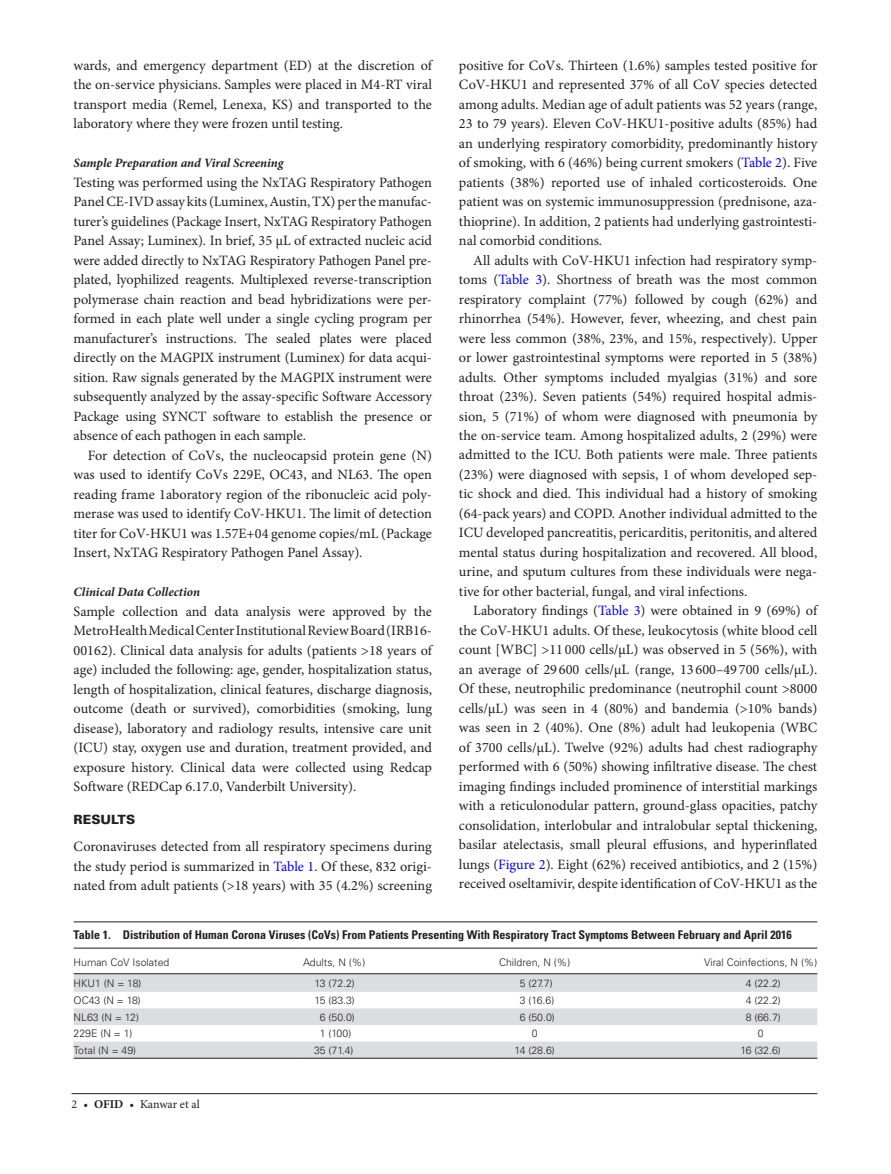
<style>
.page{position:relative;width:891px;height:1174px;background:#fff}
.page>*{position:absolute;margin:0;border:0;box-sizing:border-box;transform-origin:0 0}
.t1{font:14.25px/19.5px "Minion Pro";color:#231f20;text-align:justify}
.t2{font:italic 700 12.75px "Minion Pro";letter-spacing:-.005em;color:#231f20}
.t3{font:900 12.75px "Univers LT Std";color:#231f20}
.t4{font:700 condensed 12px "Univers LT Std";color:#231f20}
.t5{font:12px "Minion Pro";letter-spacing:-.01em;color:#231f20}
.t6{font:300 10.5px "Univers LT Std";color:#231f20}
.s1{color:#00f}
.s2{font-weight:700}
</style>
<div class="page">
<hr style="left:72px;top:1093px;width:745px;height:1px;background:#231f20">
<hr style="left:74px;top:921px;width:743px;height:1px;background:#231f20">
<div style="left:74px;top:974px;width:743px;height:18px;background:#dcdddf"></div>
<svg style="left:74px;top:1008px;width:743px;height:50px"></svg>
<hr style="left:74px;top:948px;width:229px;height:1px;background:#231f20">
<hr style="left:303px;top:948px;width:196px;height:1px;background:#231f20">
<hr style="left:499px;top:948px;width:205px;height:1px;background:#231f20">
<hr style="left:704px;top:948px;width:113px;height:1px;background:#231f20">
<hr style="left:74px;top:1058px;width:229px;height:1px;background:#231f20">
<hr style="left:303px;top:1058px;width:196px;height:1px;background:#231f20">
<hr style="left:499px;top:1058px;width:205px;height:1px;background:#231f20">
<hr style="left:704px;top:1058px;width:113px;height:1px;background:#231f20">
<hr style="left:74px;top:973px;width:229px;height:1px;background:#231f20">
<hr style="left:303px;top:973px;width:196px;height:1px;background:#231f20">
<hr style="left:499px;top:973px;width:205px;height:1px;background:#231f20">
<hr style="left:704px;top:973px;width:113px;height:1px;background:#231f20">
<p class="t1" style="left:459px;top:55px;width:360px">positive for CoVs. Thirteen (1.6%) samples tested positive for CoV-HKU1 and represented 37% of all CoV species detected among adults. Median age of adult patients was 52 years (range, 23 to 79 years). Eleven CoV-HKU1-positive adults (85%) had an underlying respiratory comorbidity, predominantly history of smoking, with 6 (46%) being current smokers (<span class="s1">Table 2</span>). Five patients (38%) reported use of inhaled corticosteroids. One patient was on systemic immunosuppression (prednisone, aza&shy;thioprine). In addition, 2 patients had underlying gastrointesti&shy;nal comorbid conditions.</p>
<p class="t1" style="left:459px;top:250px;width:360px;text-indent:14px">All adults with CoV-HKU1 infection had respiratory symp&shy;toms (<span class="s1">Table 3</span>). Shortness of breath was the most common respiratory complaint (77%) followed by cough (62%) and rhinorrhea (54%). However, fever, wheezing, and chest pain were less common (38%, 23%, and 15%, respectively). Upper or lower gastrointestinal symptoms were reported in 5 (38%) adults. Other symptoms included myalgias (31%) and sore throat (23%). Seven patients (54%) required hospital admis&shy;sion, 5 (71%) of whom were diagnosed with pneumonia by the on-service team. Among hospitalized adults, 2 (29%) were admitted to the ICU. Both patients were male. Three patients (23%) were diagnosed with sepsis, 1 of whom developed sep&shy;tic shock and died. This individual had a history of smoking (64-pack years) and COPD. Another individual admitted to the ICU developed pancreatitis, pericarditis, peritonitis, and altered mental status during hospitalization and recovered. All blood, urine, and sputum cultures from these individuals were nega&shy;tive for other bacterial, fungal, and viral infections.</p>
<p class="t1" style="left:459px;top:601px;width:360px;text-indent:14px">Laboratory findings (<span class="s1">Table 3</span>) were obtained in 9 (69%) of the CoV-HKU1 adults. Of these, leukocytosis (white blood cell count [WBC] &gt;11 000 cells/µL) was observed in 5 (56%), with an average of 29 600 cells/µL (range, 13 600–49 700 cells/µL).<br>Of these, neutrophilic predominance (neutrophil count &gt;8000 cells/µL) was seen in 4 (80%) and bandemia (&gt;10% bands) was seen in 2 (40%). One (8%) adult had leukopenia (WBC of 3700 cells/µL). Twelve (92%) adults had chest radiography performed with 6 (50%) showing infiltrative disease. The chest imaging findings included prominence of interstitial markings with a reticulonodular pattern, ground-glass opacities, patchy consolidation, interlobular and intralobular septal thickening, basilar atelectasis, small pleural effusions, and hyperinflated lungs (<span class="s1">Figure 2</span>). Eight (62%) received antibiotics, and 2 (15%) received oseltamivir, despite identification of CoV-HKU1 as the</p>
<p class="t4" style="left:74px;top:927px;width:720px">Table 1. Distribution of Human Corona Viruses (CoVs) From Patients Presenting With Respiratory Tract Symptoms Between February and April 2016</p>
<p class="t6" style="left:74px;top:956px;width:97px">Human CoV Isolated</p>
<p class="t6" style="left:303px;top:956px;width:64px">Adults, N (%)</p>
<p class="t6" style="left:499px;top:956px;width:73px">Children, N (%)</p>
<p class="t6" style="left:704px;top:956px;width:115px">Viral Coinfections, N (%)</p>
<p class="t6" style="left:74px;top:977px;width:69px">HKU1 (N = 18)</p>
<p class="t6" style="left:315px;top:977px;width:42px">13 (72.2)</p>
<p class="t6" style="left:520px;top:977px;width:34px">5 (27.7)</p>
<p class="t6" style="left:746px;top:977px;width:37px">4 (22.2)</p>
<p class="t6" style="left:74px;top:994px;width:69px">OC43 (N = 18)</p>
<p class="t6" style="left:315px;top:994px;width:42px">15 (83.3)</p>
<p class="t6" style="left:520px;top:994px;width:36px">3 (16.6)</p>
<p class="t6" style="left:746px;top:994px;width:37px">4 (22.2)</p>
<p class="t6" style="left:74px;top:1010px;width:67px">NL63 (N = 12)</p>
<p class="t6" style="left:320px;top:1010px;width:37px">6 (50.0)</p>
<p class="t6" style="left:520px;top:1010px;width:37px">6 (50.0)</p>
<p class="t6" style="left:746px;top:1010px;width:37px">8 (66.7)</p>
<p class="t6" style="left:74px;top:1027px;width:60px">229E (N = 1)</p>
<p class="t6" style="left:320px;top:1027px;width:33px">1 (100)</p>
<p class="t6" style="left:532px;top:1027px;width:7px">0</p>
<p class="t6" style="left:758px;top:1027px;width:7px">0</p>
<p class="t6" style="left:74px;top:1044px;width:64px">Total (N = 49)</p>
<p class="t6" style="left:314px;top:1044px;width:41px">35 (71.4)</p>
<p class="t6" style="left:514px;top:1044px;width:42px">14 (28.6)</p>
<p class="t6" style="left:741px;top:1044px;width:42px">16 (32.6)</p>
<p class="t1" style="left:74px;top:55px;width:360px">wards, and emergency department (ED) at the discretion of the on-service physicians. Samples were placed in M4-RT viral transport media (Remel, Lenexa, KS) and transported to the laboratory where they were frozen until testing.</p>
<p class="t2" style="left:74px;top:154px;width:211px">Sample Preparation and Viral Screening</p>
<p class="t1" style="left:74px;top:172px;width:360px">Testing was performed using the NxTAG Respiratory Pathogen Panel CE-IVD assay kits (Luminex, Austin, TX) per the manufac&shy;turer’s guidelines (Package Insert, NxTAG Respiratory Pathogen Panel Assay; Luminex). In brief, 35 µL of extracted nucleic acid were added directly to NxTAG Respiratory Pathogen Panel pre&shy;plated, lyophilized reagents. Multiplexed reverse-transcription polymerase chain reaction and bead hybridizations were per&shy;formed in each plate well under a single cycling program per manufacturer’s instructions. The sealed plates were placed directly on the MAGPIX instrument (Luminex) for data acqui&shy;sition. Raw signals generated by the MAGPIX instrument were subsequently analyzed by the assay-specific Software Accessory Package using SYNCT software to establish the presence or absence of each pathogen in each sample.</p>
<p class="t1" style="left:74px;top:445px;width:360px;text-indent:14px">For detection of CoVs, the nucleocapsid protein gene (N) was used to identify CoVs 229E, OC43, and NL63. The open reading frame 1aboratory region of the ribonucleic acid poly&shy;merase was used to identify CoV-HKU1. The limit of detection titer for CoV-HKU1 was 1.57E+04 genome copies/mL (Package Insert, NxTAG Respiratory Pathogen Panel Assay).</p>
<p class="t2" style="left:74px;top:583px;width:128px">Clinical Data Collection</p>
<p class="t1" style="left:74px;top:601px;width:360px">Sample collection and data analysis were approved by the MetroHealth Medical Center Institutional Review Board (IRB16- 00162). Clinical data analysis for adults (patients &gt;18 years of age) included the following: age, gender, hospitalization status, length of hospitalization, clinical features, discharge diagnosis, outcome (death or survived), comorbidities (smoking, lung disease), laboratory and radiology results, intensive care unit (ICU) stay, oxygen use and duration, treatment provided, and exposure history. Clinical data were collected using Redcap Software (REDCap 6.17.0, Vanderbilt University).</p>
<p class="t3" style="left:74px;top:812px;width:63px">RESULTS</p>
<p class="t1" style="left:74px;top:837px;width:360px">Coronaviruses detected from all respiratory specimens during the study period is summarized in <span class="s1">Table 1</span>. Of these, 832 origi&shy;nated from adult patients (&gt;18 years) with 35 (4.2%) screening</p>
<p class="t5" style="left:72px;top:1096px;width:130px">2 • <span class="s2">OFID</span> • Kanwar et al</p>
</div>
